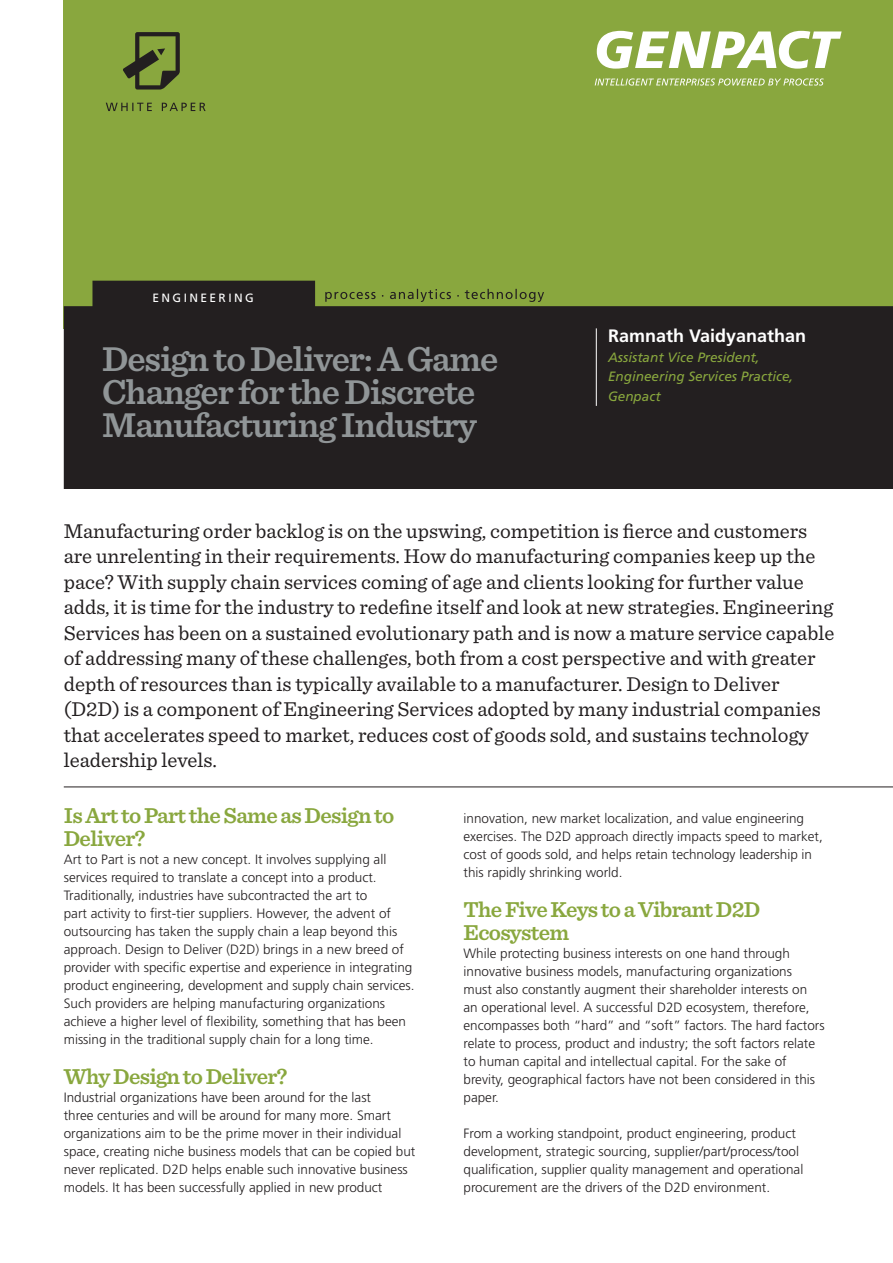
<style>
.page{position:relative;width:893px;height:1263px;background:#fff}
.page>*{position:absolute;margin:0;border:0;box-sizing:border-box;transform-origin:0 0}
.Cover_HeadLine{font:600 36px/33px "Sentinel";letter-spacing:-.03em;color:#909597}
.Bodycopy_W_O_Bullet{font:600 22.5px/22.5px "Sentinel";letter-spacing:-.03em;color:#89a73e}
.Intro_Copy{font:21px/25.5px "Sentinel";color:#231f20}
.Author_Name{font:700 18px "Frutiger LT Std";color:#fff}
.Bodycopy_W_O_Bullet-2{font:300 13.5px/18px "Frutiger LT Std";color:#231f20}
.Author_Designation{font:italic 13.5px/19.5px "Frutiger LT Std";color:#89a73e}
.Business_Unit{font:12px "Frutiger LT Std";letter-spacing:.2em;color:#fff}
</style>
<div class="page">
<div style="left:64px;top:0;width:829px;height:328px;background:#89a73e"></div>
<svg style="left:64px;top:281px;width:829px;height:208px;background:#2a2822"></svg>
<svg style="left:106px;top:103px;width:100px;height:8px"></svg>
<hr style="left:64px;top:787px;width:829px;height:1px;background:#231f20">
<hr style="left:596px;top:328px;width:1px;height:78px;background:#fff">
<svg style="left:123px;top:32px;width:57px;height:58px"></svg>
<svg style="left:325px;top:289px;width:219px;height:13px"></svg>
<svg style="left:597px;top:31px;width:245px;height:38px"></svg>
<svg style="left:595px;top:78px;width:229px;height:8px"></svg>
<p class="Business_Unit" style="left:152px;top:291px;width:103px">ENGINEERING</p>
<p class="Cover_HeadLine" style="left:102px;top:341px;width:398px">Design to Deliver: A Game<br>Changer for the Discrete<br>Manufacturing Industry</p>
<p class="Author_Name" style="left:608px;top:325px;width:200px">Ramnath Vaidyanathan</p>
<p class="Author_Designation" style="left:608px;top:347px;width:187px">Assistant Vice President,<br>Engineering Services Practice,<br>Genpact</p>
<p class="Intro_Copy" style="left:64px;top:517px;width:772px">Manufacturing order backlog is on the upswing, competition is fierce and customers are unrelenting in their requirements. How do manufacturing companies keep up the pace? With supply chain services coming of age and clients looking for further value adds, it is time for the industry to redefine itself and look at new strategies. Engineering Services has been on a sustained evolutionary path and is now a mature service capable of addressing many of these challenges, both from a cost perspective and with greater depth of resources than is typically available to a manufacturer. Design to Deliver (D2D) is a component of Engineering Services adopted by many industrial companies that accelerates speed to market, reduces cost of goods sold, and sustains technology leadership levels.</p>
<p class="Bodycopy_W_O_Bullet" style="left:64px;top:803px;width:332px">Is Art to Part the Same as Design to<br>Deliver?</p>
<p class="Bodycopy_W_O_Bullet-2" style="left:64px;top:850px;width:352px">Art to Part is not a new concept. It involves supplying all services required to translate a concept into a product.<br>Traditionally, industries have subcontracted the art to<br>part activity to first-tier suppliers. However, the advent of outsourcing has taken the supply chain a leap beyond this approach. Design to Deliver (D2D) brings in a new breed of provider with specific expertise and experience in integrating product engineering, development and supply chain services.<br>Such providers are helping manufacturing organizations achieve a higher level of flexibility, something that has been missing in the traditional supply chain for a long time.</p>
<p class="Bodycopy_W_O_Bullet" style="left:64px;top:1064px;width:225px">Why Design to Deliver?</p>
<p class="Bodycopy_W_O_Bullet-2" style="left:64px;top:1089px;width:353px">Industrial organizations have been around for the last<br>three centuries and will be around for many more. Smart organizations aim to be the prime mover in their individual space, creating niche business models that can be copied but never replicated. D2D helps enable such innovative business models. It has been successfully applied in new product</p>
<p class="Bodycopy_W_O_Bullet-2" style="left:463px;top:809px;width:361px">innovation, new market localization, and value engineering exercises. The D2D approach directly impacts speed to market, cost of goods sold, and helps retain technology leadership in this rapidly shrinking world.</p>
<p class="Bodycopy_W_O_Bullet" style="left:463px;top:897px;width:298px">The Five Keys to a Vibrant D2D<br>Ecosystem</p>
<p class="Bodycopy_W_O_Bullet-2" style="left:463px;top:944px;width:363px">While protecting business interests on one hand through innovative business models, manufacturing organizations<br>must also constantly augment their shareholder interests on an operational level. A successful D2D ecosystem, therefore, encompasses both “hard” and “soft” factors. The hard factors relate to process, product and industry; the soft factors relate to human capital and intellectual capital. For the sake of brevity, geographical factors have not been considered in this paper.</p>
<p class="Bodycopy_W_O_Bullet-2" style="left:463px;top:1124px;width:341px">From a working standpoint, product engineering, product development, strategic sourcing, supplier/part/process/tool qualification, supplier quality management and operational procurement are the drivers of the D2D environment.</p>
</div>
